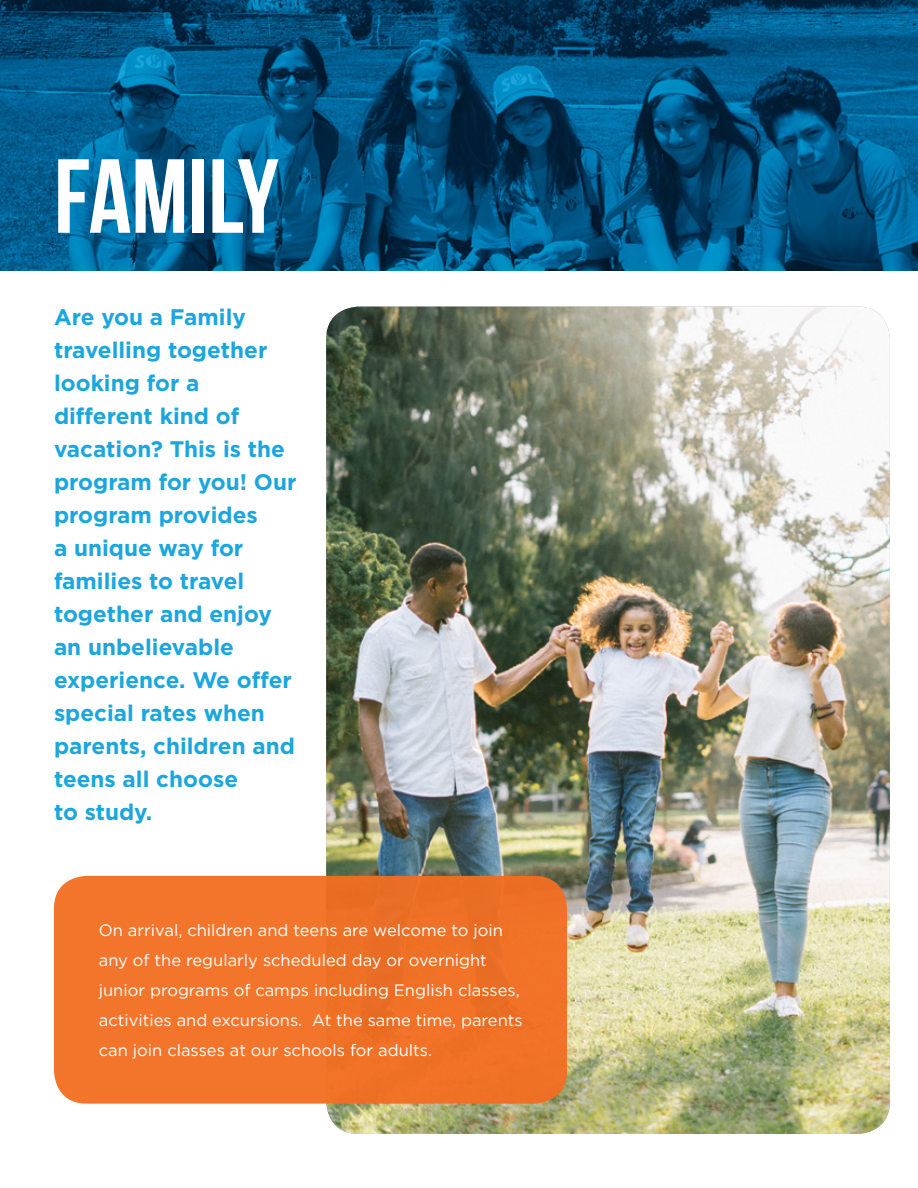
<style>
.page{position:relative;width:918px;height:1188px;background:#fff}
.page>*{position:absolute;margin:0;border:0;box-sizing:border-box;transform-origin:0 0}
.t1{font:700 105px "Bebas Neue";color:#fff}
.t2{font:700 22.5px/33px "Gotham";color:#1da6dd}
.t3{font:16.5px/30px "Gotham";color:#fff}
</style>
<div class="page">
<img style="left:0;top:0;width:918px;height:270px">
<img style="left:326px;top:307px;width:564px;height:827px">
<div style="left:54px;top:876px;width:513px;height:228px;background:#f3752c;border-radius:32px"></div>
<h1 class="t1" style="left:54px;top:139px;width:226px">FAMILY</h1>
<p class="t2" style="left:54px;top:300px;width:244px">Are you a Family travelling together looking for a different kind of vacation? This is the program for you! Our program provides<br>a unique way for families to travel together and enjoy an unbelievable experience. We offer special rates when parents, children and teens all choose<br>to study.</p>
<p class="t3" style="left:99px;top:915px;width:425px">On arrival, children and teens are welcome to join any of the regularly scheduled day or overnight junior programs of camps including English classes, activities and excursions. At the same time, parents can join classes at our schools for adults.</p>
</div>
